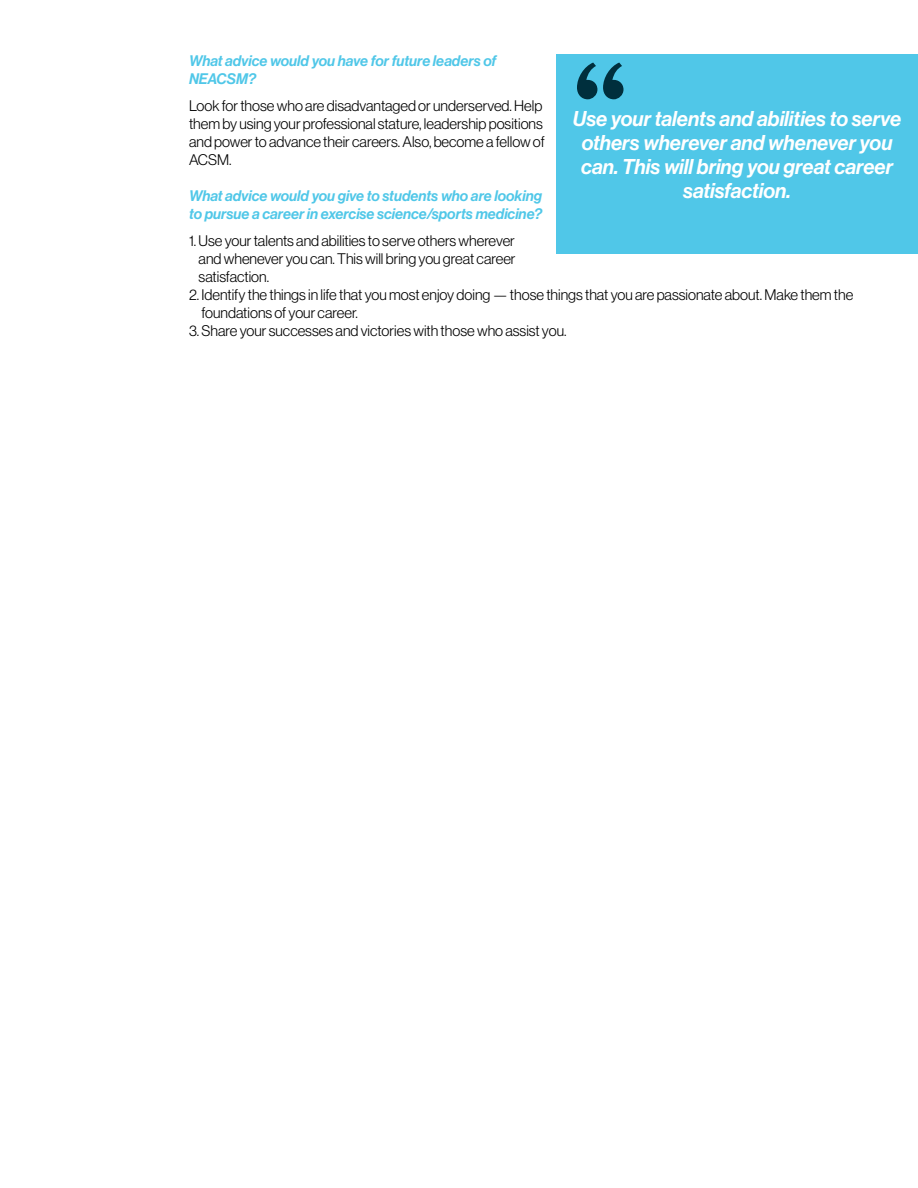
<style>
.page{position:relative;width:918px;height:1188px;background:#fff}
.page>*{position:absolute;margin:0;border:0;box-sizing:border-box;transform-origin:0 0}
.t1{font:21px/24px "N Haas Grotesk DS Pro 66 Md It";color:#fff;text-align:center}
.t2{font:15px/18px "N Haas Grotesk DS Pro 45 Lt";color:#000}
.t3{font:15px/18px "N Haas Grotesk DS Pro 66 Md It";color:#50c7e8}
</style>
<div class="page">
<div style="left:556px;top:54px;width:362px;height:200px;background:#50c7e8"></div>
<svg style="left:577px;top:63px;width:20px;height:36px"></svg>
<svg style="left:603px;top:63px;width:20px;height:36px"></svg>
<p class="t3" style="left:189px;top:52px;width:309px">What advice would you have for future leaders of<br>NEACSM?</p>
<p class="t2" style="left:189px;top:96px;width:357px">Look for those who are disadvantaged or underserved. Help them by using your professional stature, leadership positions and power to advance their careers. Also, become a fellow of ACSM.</p>
<p class="t3" style="left:189px;top:187px;width:355px">What advice would you give to students who are looking to pursue a career in exercise science/sports medicine?</p>
<p class="t2" style="left:199px;top:231px;width:319px;text-align:justify;text-indent:-10px">1. Use your talents and abilities to serve others wherever and whenever you can. This will bring you great career satisfaction.</p>
<p class="t2" style="left:202px;top:285px;width:653px;text-indent:-13px">2. Identify the things in life that you most enjoy doing — those things that you are passionate about. Make them the foundations of your career.</p>
<p class="t2" style="left:189px;top:321px;width:379px">3. Share your successes and victories with those who assist you.</p>
<h1 class="t1" style="left:573px;top:107px;width:330px">Use your talents and abilities to serve others wherever and whenever you can. This will bring you great career satisfaction.</h1>
</div>
